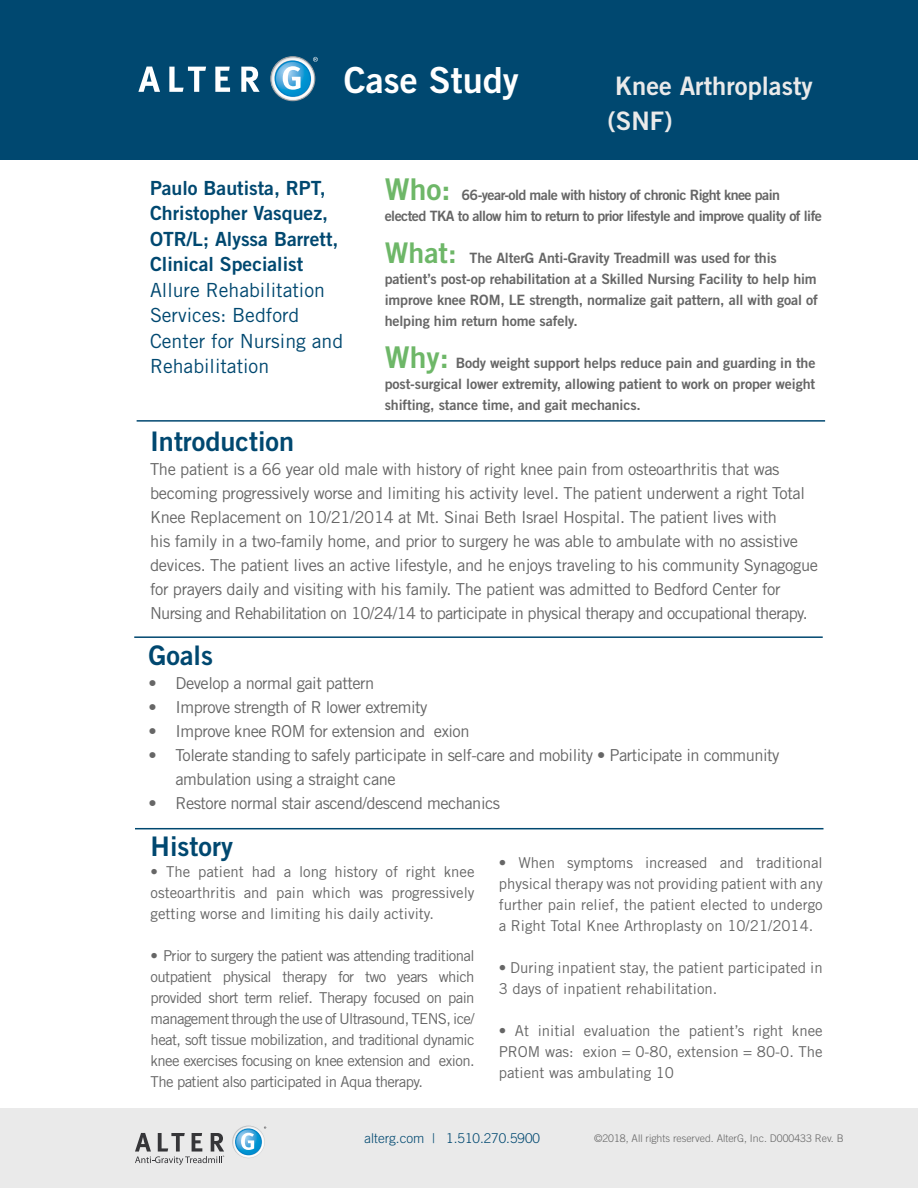
<style>
.page{position:relative;width:918px;height:1188px;background:#fff}
.page>*{position:absolute;margin:0;border:0;box-sizing:border-box;transform-origin:0 0}
.t1{font:36px "Trade Gothic LT Std Bd 2";color:#fff}
.t2{font:27px "Trade Gothic LT Std Bd 2";color:#004870}
.t3{font:25.5px/34.5px "Trade Gothic LT Std Bd 2";color:#eaeaea}
.t4{font:19.5px/25.5px "Trade Gothic LT Std Bd 2";color:#004870}
.t5{font:19.5px/25.5px "Trade Gothic LT Std";color:#004870}
.t6{font:16.5px/24px "Trade Gothic LT Std";letter-spacing:-.02em;color:#666}
.t7{font:15px/21px "Trade Gothic LT Std";color:#666;text-align:justify}
.t8{font:14.25px/21px "Trade Gothic LT Std Bd 2";letter-spacing:-.01em;color:#666}
.t9{font:14.25px/21px "Trade Gothic LT Std Bd 2";letter-spacing:-.04em;color:#666}
.t10{font:300 13.5px "Trade Gothic LT Std";color:#004870}
.t11{font:300 10.5px "Trade Gothic LT Std";color:#666}
.s1{font-size:30px;color:#6eb768}
.s2{font-size:28.5px;color:#6eb768}
</style>
<div class="page">
<div style="left:0;top:1108px;width:918px;height:80px;background:#eaeaea"></div>
<svg style="left:135px;top:1133px;width:89px;height:32px"></svg>
<svg style="left:232px;top:1126px;width:34px;height:32px"></svg>
<div style="left:0;top:0;width:918px;height:159px;background:#004870"></div>
<hr style="left:137px;top:420px;width:688px;height:2px;background:#004870">
<hr style="left:134px;top:636px;width:689px;height:2px;background:#004870">
<hr style="left:135px;top:828px;width:689px;height:1px;background:#004870">
<svg style="left:138px;top:67px;width:22px;height:25px"></svg>
<svg style="left:169px;top:67px;width:37px;height:25px"></svg>
<svg style="left:215px;top:67px;width:15px;height:25px"></svg>
<svg style="left:241px;top:67px;width:19px;height:25px"></svg>
<svg style="left:271px;top:57px;width:44px;height:44px"></svg>
<div style="left:271px;top:57px;width:44px;height:44px;border:1px solid #9d9fa2;border-radius:50%"></div>
<svg style="left:274px;top:60px;width:37px;height:37px"></svg>
<svg style="left:275px;top:60px;width:36px;height:37px"></svg>
<svg style="left:276px;top:57px;width:42px;height:39px;background:#6aabcd"></svg>
<h1 class="t1" style="left:344px;top:57px;width:176px">Case Study</h1>
<h3 class="t3" style="left:608px;top:69px;width:207px;text-indent:8px">Knee Arthroplasty (SNF)</h3>
<p class="t4" style="left:150px;top:175px;width:190px">Paulo Bautista, RPT,<br>Christopher Vasquez,<br>OTR/L; Alyssa Barrett,<br>Clinical Specialist</p>
<p class="t5" style="left:150px;top:277px;width:195px">Allure Rehabilitation<br>Services: Bedford<br>Center for Nursing and<br>Rehabilitation</p>
<p class="t9" style="left:385px;top:184px;width:439px"><span class="s1">Who:</span> 66-year-old male with history of chronic Right knee pain elected TKA to allow him to return to prior lifestyle and improve quality of life</p>
<p class="t8" style="left:385px;top:247px;width:435px"><span class="s2">What:</span> The AlterG Anti-Gravity Treadmill was used for this patient’s post-op rehabilitation at a Skilled Nursing Facility to help him improve knee ROM, LE strength, normalize gait pattern, all with goal of helping him return home safely.</p>
<p class="t8" style="left:385px;top:352px;width:432px;text-align:justify"><span class="s1">Why:</span> Body weight support helps reduce pain and guarding in the post-surgical lower extremity, allowing patient to work on proper weight shifting, stance time, and gait mechanics.</p>
<h2 class="t2" style="left:150px;top:424px;width:146px">Introduction</h2>
<p class="t6" style="left:150px;top:457px;width:670px">The patient is a 66 year old male with history of right knee pain from osteoarthritis that was becoming progressively worse and limiting his activity level. The patient underwent a right Total Knee Replacement on 10/21/2014 at Mt. Sinai Beth Israel Hospital. The patient lives with<br>his family in a two-family home, and prior to surgery he was able to ambulate with no assistive devices. The patient lives an active lifestyle, and he enjoys traveling to his community Synagogue for prayers daily and visiting with his family. The patient was admitted to Bedford Center for Nursing and Rehabilitation on 10/24/14 to participate in physical therapy and occupational therapy.</p>
<h2 class="t2" style="left:148px;top:638px;width:66px">Goals</h2>
<p class="t6" style="left:148px;top:671px;width:227px">• Develop a normal gait pattern</p>
<p class="t6" style="left:148px;top:695px;width:281px">• Improve strength of R lower extremity</p>
<p class="t6" style="left:148px;top:719px;width:323px">• Improve knee ROM for extension and exion</p>
<p class="t6" style="left:175px;top:743px;width:606px;text-indent:-27px">• Tolerate standing to safely participate in self-care and mobility • Participate in community ambulation using a straight cane</p>
<p class="t6" style="left:148px;top:791px;width:353px">• Restore normal stair ascend/descend mechanics</p>
<h2 class="t2" style="left:151px;top:830px;width:84px">History</h2>
<p class="t7" style="left:151px;top:861px;width:325px">• The patient had a long history of right knee osteoarthritis and pain which was progressively getting worse and limiting his daily activity.</p>
<p class="t7" style="left:151px;top:945px;width:326px">• Prior to surgery the patient was attending traditional outpatient physical therapy for two years which provided short term relief. Therapy focused on pain management through the use of Ultrasound, TENS, ice/ heat, soft tissue mobilization, and traditional dynamic knee exercises focusing on knee extension and exion.<br>The patient also participated in Aqua therapy.</p>
<p class="t7" style="left:499px;top:852px;width:326px">• When symptoms increased and traditional physical therapy was not providing patient with any further pain relief, the patient elected to undergo a Right Total Knee Arthroplasty on 10/21/2014.</p>
<p class="t7" style="left:499px;top:957px;width:326px">• During inpatient stay, the patient participated in<br>3 days of inpatient rehabilitation.</p>
<p class="t7" style="left:499px;top:1020px;width:326px">• At initial evaluation the patient’s right knee PROM was: exion = 0-80, extension = 80-0. The patient was ambulating 10</p>
<p class="t10" style="left:364px;top:1131px;width:177px">alterg.com | 1.510.270.5900</p>
<p class="t11" style="left:594px;top:1132px;width:251px">©2018, All rights reserved. AlterG, Inc. D000433 Rev. B</p>
</div>
